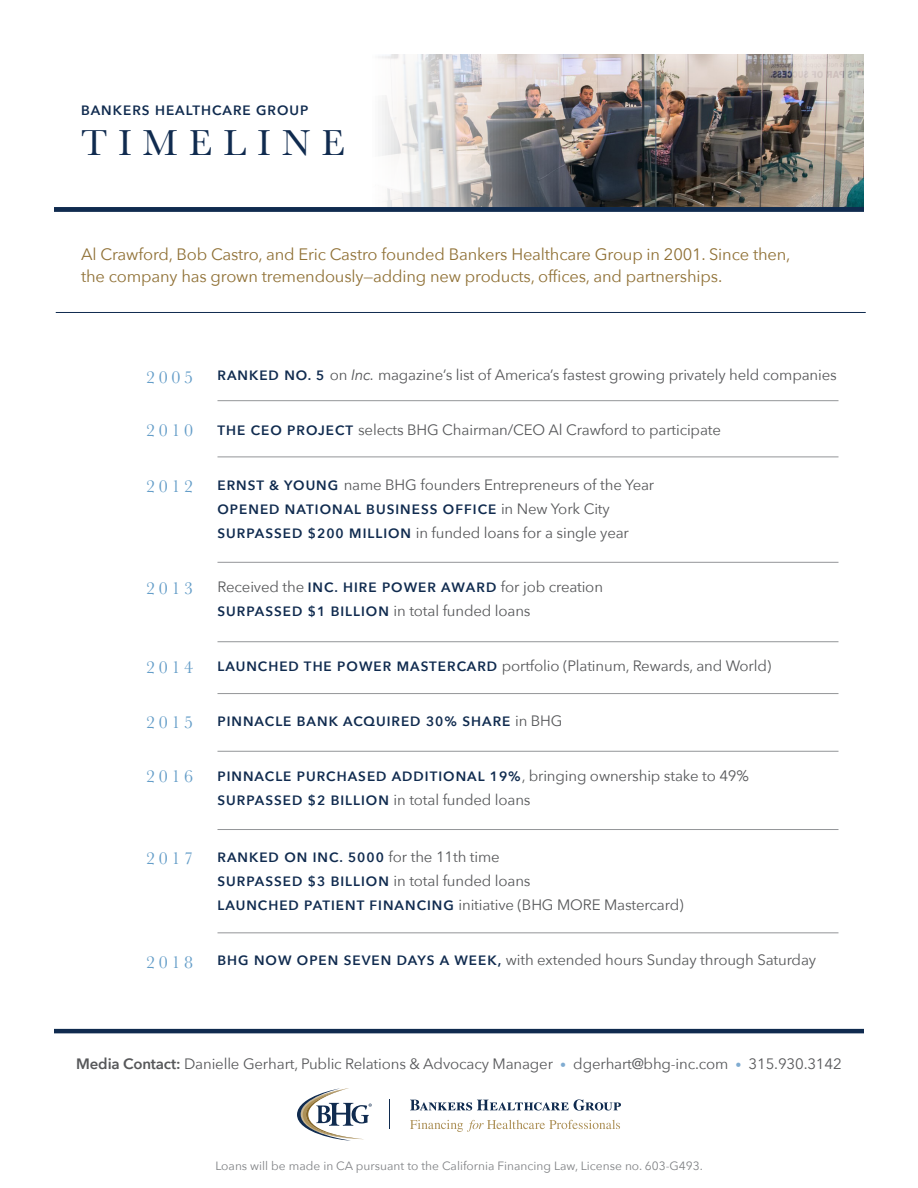
<style>
.page{position:relative;width:918px;height:1188px;background:#fff}
.page>*{position:absolute;margin:0;border:0;box-sizing:border-box;transform-origin:0 0}
.t1{font:37.5px "Baskerville";letter-spacing:.3em;color:#102b4f}
.t2{font:18px "Baskerville";letter-spacing:.2em;color:#649dc8}
.Large_Text{font:16.5px/22.5px "Avenir Next";letter-spacing:-.01em;color:#907136}
.t3{font:15px "Avenir Next";letter-spacing:-.01em;color:#57585a}
.t4{font:600 13.5px/24px "Avenir Next";letter-spacing:.075em;color:#102b4f}
.t5{font:12px "Avenir Next";color:#808285}
.s1{font-weight:600;font-size:13.5px;color:#102b4f}
.s2{font-style:italic}
.s3{font-weight:400;font-size:15px;color:#57585a}
.s4{font-weight:600}
.s5{font-size:12px;color:#80acd1}
</style>
<div class="page">
<img style="left:382px;top:54px;width:482px;height:153px">
<hr style="left:54px;top:1029px;width:810px;height:4px;background:#102b4f">
<svg style="left:297px;top:1088px;width:75px;height:53px"></svg>
<svg style="left:410px;top:1099px;width:211px;height:12px"></svg>
<svg style="left:410px;top:1120px;width:210px;height:12px"></svg>
<div style="left:54px;top:207px;width:810px;height:5px;background:#102b4f"></div>
<hr style="left:56px;top:312px;width:810px;height:1px;background:#102b4f">
<hr style="left:218px;top:400px;width:620px;height:1px;background:#939598">
<hr style="left:218px;top:457px;width:620px;height:1px;background:#939598">
<hr style="left:218px;top:562px;width:620px;height:1px;background:#939598">
<hr style="left:218px;top:641px;width:620px;height:1px;background:#939598">
<hr style="left:218px;top:693px;width:620px;height:1px;background:#939598">
<hr style="left:218px;top:751px;width:620px;height:1px;background:#939598">
<hr style="left:218px;top:829px;width:620px;height:1px;background:#939598">
<hr style="left:218px;top:932px;width:620px;height:1px;background:#939598">
<p class="t4" style="left:81px;top:98px;width:229px">BANKERS HEALTHCARE GROUP</p>
<p class="t1" style="left:81px;top:119px;width:265px">TIMELINE</p>
<p class="Large_Text" style="left:81px;top:242px;width:711px">Al Crawford, Bob Castro, and Eric Castro founded Bankers Healthcare Group in 2001. Since then, the company has grown tremendously—adding new products, offices, and partnerships.</p>
<p class="t2" style="left:146px;top:366px;width:48px">2005</p>
<p class="t3" style="left:218px;top:362px;width:621px"><span class="s1">RANKED NO. 5</span> on <span class="s2">Inc.</span> magazine’s list of America’s fastest growing privately held companies</p>
<p class="t3" style="left:218px;top:417px;width:505px"><span class="s1">THE CEO PROJECT</span> selects BHG Chairman/CEO Al Crawford to participate</p>
<p class="t3" style="left:218px;top:472px;width:438px"><span class="s1">ERNST &amp; YOUNG</span> name BHG founders Entrepreneurs of the Year</p>
<p class="t4" style="left:218px;top:497px;width:394px">OPENED NATIONAL BUSINESS OFFICE <span class="s3">in New York City</span></p>
<p class="t3" style="left:218px;top:520px;width:413px"><span class="s1">SURPASSED $200 MILLION</span> in funded loans for a single year</p>
<p class="t3" style="left:218px;top:575px;width:387px">Received the <span class="s1">INC. HIRE POWER AWARD</span> for job creation</p>
<p class="t4" style="left:218px;top:599px;width:315px">SURPASSED $1 BILLION <span class="s3">in total funded loans</span></p>
<p class="t2" style="left:146px;top:419px;width:48px">2010</p>
<p class="t2" style="left:146px;top:475px;width:48px">2012</p>
<p class="t2" style="left:146px;top:577px;width:48px">2013</p>
<p class="t2" style="left:146px;top:656px;width:48px">2014</p>
<p class="t3" style="left:218px;top:653px;width:555px"><span class="s1">LAUNCHED THE POWER MASTERCARD</span> portfolio (Platinum, Rewards, and World)</p>
<p class="t2" style="left:146px;top:711px;width:48px">2015</p>
<p class="t4" style="left:218px;top:709px;width:347px">PINNACLE BANK ACQUIRED 30% SHARE <span class="s3">in BHG</span></p>
<p class="t2" style="left:146px;top:765px;width:48px">2016</p>
<p class="t4" style="left:218px;top:764px;width:533px">PINNACLE PURCHASED ADDITIONAL 19%<span class="s3">, bringing ownership stake to 49%</span></p>
<p class="t4" style="left:218px;top:788px;width:315px">SURPASSED $2 BILLION <span class="s3">in total funded loans</span></p>
<p class="t2" style="left:146px;top:847px;width:48px">2017</p>
<p class="t4" style="left:217px;top:845px;width:315px">RANKED ON INC. 5000 <span class="s3">for the 11th time<br></span>SURPASSED $3 BILLION <span class="s3">in total funded loans</span></p>
<p class="t3" style="left:218px;top:893px;width:468px"><span class="s1">LAUNCHED PATIENT FINANCING</span> initiative (BHG MORE Mastercard)</p>
<p class="t2" style="left:146px;top:950px;width:48px">2018</p>
<p class="t3" style="left:218px;top:947px;width:600px"><span class="s1">BHG NOW OPEN SEVEN DAYS A WEEK,</span> with extended hours Sunday through Saturday</p>
<p class="t3" style="left:76px;top:1051px;width:767px"><span class="s4">Media Contact:</span> Danielle Gerhart, Public Relations &amp; Advocacy Manager <span class="s5">•</span> dgerhart@bhg-inc.com <span class="s5">•</span> 315.930.3142</p>
<p class="t5" style="left:215px;top:1155px;width:489px">Loans will be made in CA pursuant to the California Financing Law, License no. 603-G493.</p>
</div>
